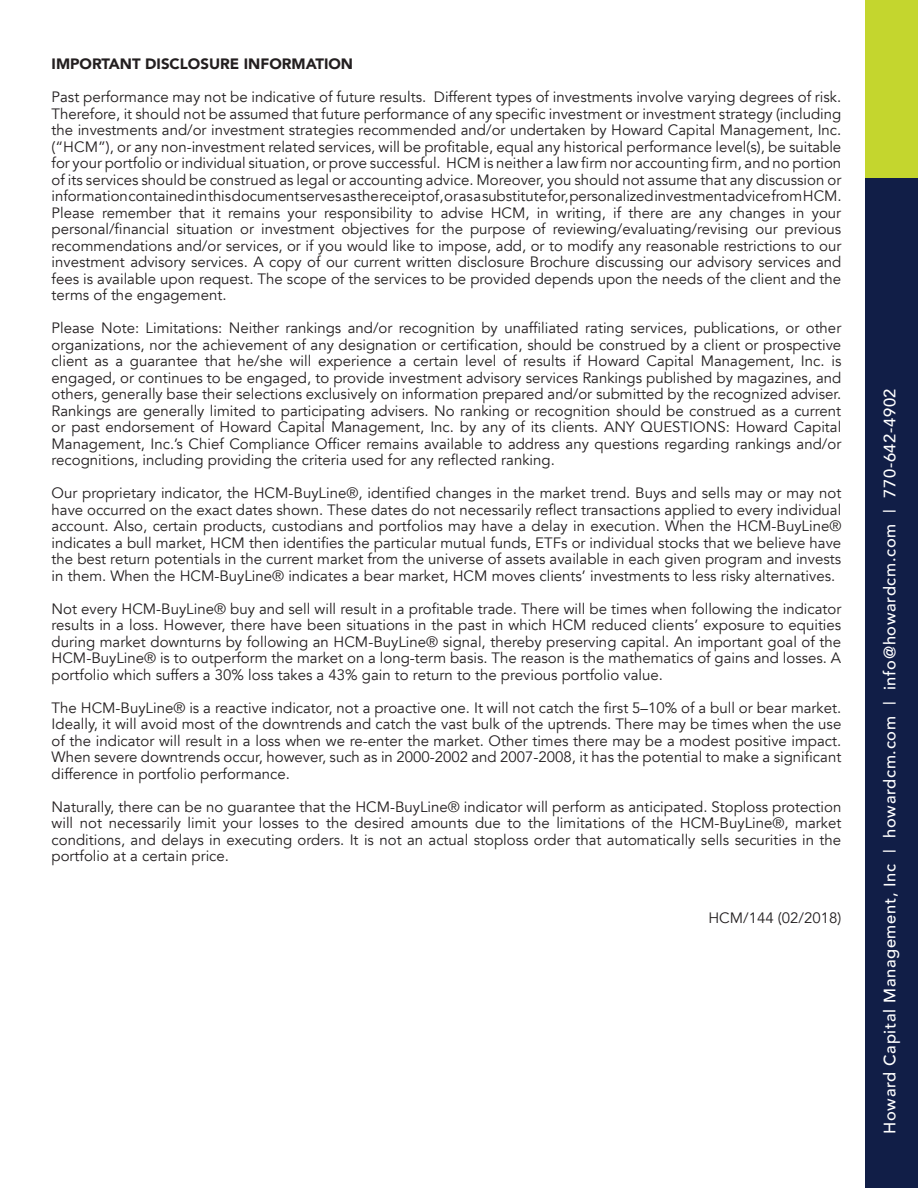
<style>
.page{position:relative;width:918px;height:1188px;background:#fff}
.page>*{position:absolute;margin:0;border:0;box-sizing:border-box;transform-origin:0 0}
.t1{font:500 16.5px "Avenir";letter-spacing:.04em;color:#fff}
.t2{font:15px/16.5px "Avenir";color:#231f20;text-align:justify}
.t3{font:900 15px "Avenir";color:#231f20}
</style>
<div class="page">
<div style="left:866px;top:177px;width:52px;height:1011px;background:#111e47"></div>
<div style="left:866px;top:0;width:52px;height:178px;background:#c4d62e"></div>
<p class="t3" style="left:52px;top:51px;width:303px">IMPORTANT DISCLOSURE INFORMATION</p>
<p class="t2" style="left:52px;top:89px;width:792px">Past performance may not be indicative of future results. Different types of investments involve varying degrees of risk.<br>Therefore, it should not be assumed that future performance of any specific investment or investment strategy (including the investments and/or investment strategies recommended and/or undertaken by Howard Capital Management, Inc. (“HCM”), or any non-investment related services, will be profitable, equal any historical performance level(s), be suitable for your portfolio or individual situation, or prove successful. HCM is neither a law firm nor accounting firm, and no portion of its services should be construed as legal or accounting advice. Moreover, you should not assume that any discussion or information contained in this document serves as the receipt of, or as a substitute for, personalized investment advice from HCM.<br>Please remember that it remains your responsibility to advise HCM, in writing, if there are any changes in your personal/financial situation or investment objectives for the purpose of reviewing/evaluating/revising our previous recommendations and/or services, or if you would like to impose, add, or to modify any reasonable restrictions to our investment advisory services. A copy of our current written disclosure Brochure discussing our advisory services and fees is available upon request. The scope of the services to be provided depends upon the needs of the client and the terms of the engagement.</p>
<p class="t2" style="left:52px;top:320px;width:791px">Please Note: Limitations: Neither rankings and/or recognition by unaffiliated rating services, publications, or other organizations, nor the achievement of any designation or certification, should be construed by a client or prospective client as a guarantee that he/she will experience a certain level of results if Howard Capital Management, Inc. is engaged, or continues to be engaged, to provide investment advisory services Rankings published by magazines, and others, generally base their selections exclusively on information prepared and/or submitted by the recognized adviser.<br>Rankings are generally limited to participating advisers. No ranking or recognition should be construed as a current or past endorsement of Howard Capital Management, Inc. by any of its clients. ANY QUESTIONS: Howard Capital Management, Inc.’s Chief Compliance Officer remains available to address any questions regarding rankings and/or recognitions, including providing the criteria used for any reflected ranking.</p>
<p class="t2" style="left:52px;top:485px;width:791px">Our proprietary indicator, the HCM-BuyLine®, identified changes in the market trend. Buys and sells may or may not have occurred on the exact dates shown. These dates do not necessarily reflect transactions applied to every individual account. Also, certain products, custodians and portfolios may have a delay in execution. When the HCM-BuyLine® indicates a bull market, HCM then identifies the particular mutual funds, ETFs or individual stocks that we believe have the best return potentials in the current market from the universe of assets available in each given program and invests in them. When the HCM-BuyLine® indicates a bear market, HCM moves clients’ investments to less risky alternatives.</p>
<p class="t2" style="left:52px;top:600px;width:791px">Not every HCM-BuyLine® buy and sell will result in a profitable trade. There will be times when following the indicator results in a loss. However, there have been situations in the past in which HCM reduced clients’ exposure to equities during market downturns by following an HCM-BuyLine® signal, thereby preserving capital. An important goal of the HCM-BuyLine® is to outperform the market on a long-term basis. The reason is the mathematics of gains and losses. A portfolio which suffers a 30% loss takes a 43% gain to return to the previous portfolio value.</p>
<p class="t2" style="left:52px;top:699px;width:791px">The HCM-BuyLine® is a reactive indicator, not a proactive one. It will not catch the first 5–10% of a bull or bear market.<br>Ideally, it will avoid most of the downtrends and catch the vast bulk of the uptrends. There may be times when the use of the indicator will result in a loss when we re-enter the market. Other times there may be a modest positive impact.<br>When severe downtrends occur, however, such as in 2000-2002 and 2007-2008, it has the potential to make a significant difference in portfolio performance.</p>
<p class="t2" style="left:52px;top:798px;width:791px">Naturally, there can be no guarantee that the HCM-BuyLine® indicator will perform as anticipated. Stoploss protection will not necessarily limit your losses to the desired amounts due to the limitations of the HCM-BuyLine®, market conditions, and delays in executing orders. It is not an actual stoploss order that automatically sells securities in the portfolio at a certain price.</p>
<p class="t2" style="left:708px;top:909px;width:134px">HCM/144 (02/2018)</p>
<p class="t1" style="left:875px;top:1134px;width:747px;rotate:-90deg">Howard Capital Management, Inc | howardcm.com | info@howardcm.com | 770-642-4902</p>
</div>
